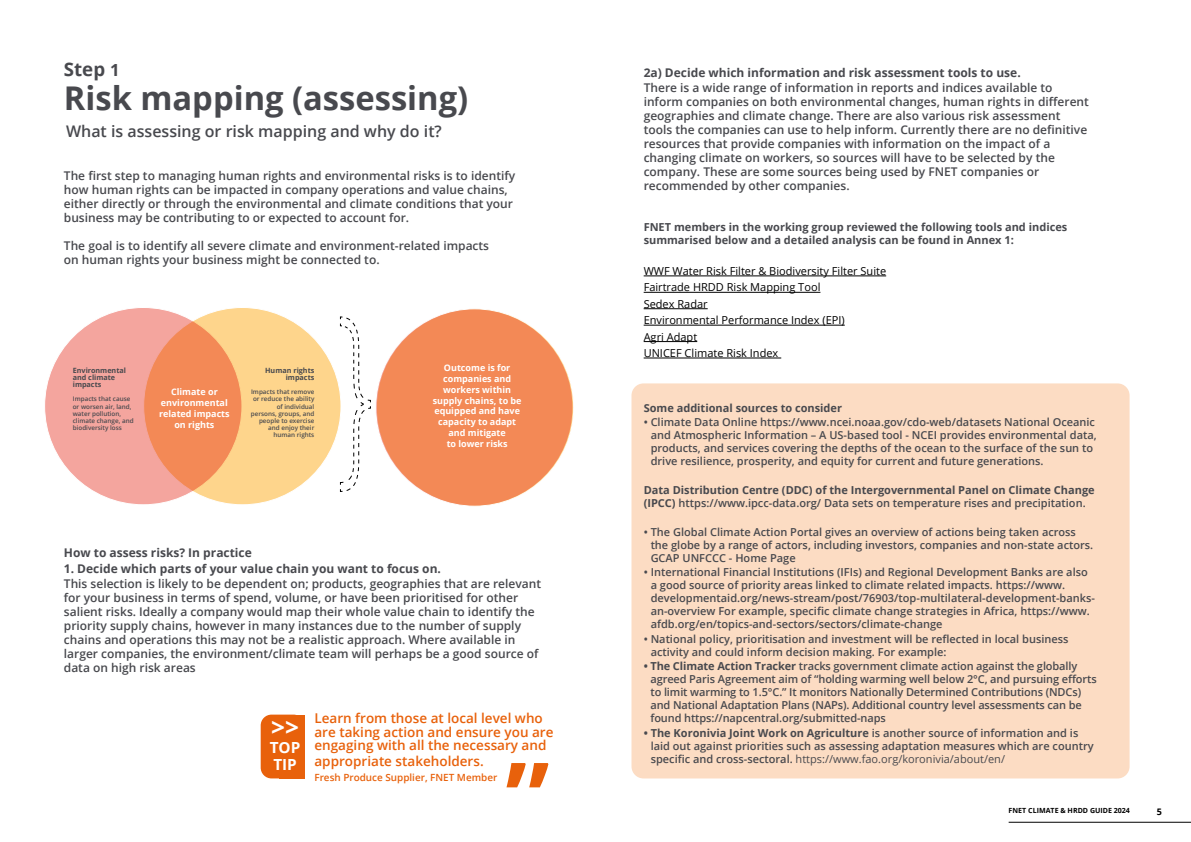
<style>
.page{position:relative;width:1191px;height:842px;background:#fff}
.page>*{position:absolute;margin:0;border:0;box-sizing:border-box;transform-origin:0 0}
.t1{font:700 99.5px "Open Sans";color:#e8610b}
.t2{font:700 32.7px "Open Sans";color:#48494e}
.t3{font:700 24.3px "Open Sans";color:#fff}
.t4{font:700 18.7px "Open Sans";color:#48494e}
.t5{font:600 16px "Open Sans";color:#48494e}
.t6{font:700 15.3px/17px "Open Sans";color:#fff}
.t7{font:600 13.5px/13.5px "Open Sans";color:#e8610b}
.t8{font:600 12px/14px "Open Sans";color:#48494e}
.t9{font:700 12px "Open Sans";color:#48494e}
.t10{font:600 11px/13px "Open Sans";color:#48494e}
.t11{font:700 11px/13px "Open Sans";color:#48494e}
.t12{font:11px/16.4px "Open Sans";color:#000}
.t13{font:600 9.9px "Open Sans";color:#e8610b}
.t14{font:700 9px/10.8px "Open Sans";color:#fff;text-align:center}
.t15{font:700 9px "Open Sans";color:#000}
.t16{font:700 7.2px/7.2px "Open Sans";color:#48494e}
.t17{font:700 7.1px "Open Sans";color:#000}
.t18{font:600 6.3px/7.2px "Open Sans";color:#48494e}
.s1{font-size:16.7px}
.s2{font-weight:600}
.s3{font-weight:700}
.s4{font-weight:400}
</style>
<div class="page">
<div style="left:631px;top:383px;width:498px;height:395px;background:#fcdcc3;border-radius:12px"></div>
<hr style="left:643px;top:276px;width:243px;height:1px;background:#000">
<hr style="left:643px;top:292px;width:177px;height:1px;background:#000">
<hr style="left:643px;top:308px;width:64px;height:1px;background:#000">
<hr style="left:643px;top:325px;width:201px;height:1px;background:#000">
<hr style="left:643px;top:341px;width:54px;height:1px;background:#000">
<hr style="left:643px;top:358px;width:138px;height:1px;background:#000">
<div style="left:45px;top:307px;width:197px;height:198px;background:#f4a59e;border-radius:50%"></div>
<svg style="left:144px;top:307px;width:197px;height:198px;background:#f9b878"></svg>
<div style="left:376px;top:309px;width:198px;height:197px;background:#f38956;border-radius:50%"></div>
<svg style="left:339px;top:316px;width:32px;height:176px"></svg>
<div style="left:261px;top:715px;width:43px;height:63px;background:#e8610b;border-radius:11px"></div>
<div style="left:279px;top:715px;width:25px;height:63px;background:#e8610b"></div>
<hr style="left:1008px;top:822px;width:183px;height:1px;background:#000">
<h3 class="t4" style="left:64px;top:56px;width:57px">Step <span class="s1">1</span></h3>
<h2 class="t2" style="left:64px;top:75px;width:406px">Risk mapping (assessing)</h2>
<h3 class="t5" style="left:66px;top:120px;width:377px">What is assessing or risk mapping and why do it?</h3>
<p class="t8" style="left:64px;top:169px;width:453px">The first step to managing human rights and environmental risks is to identify how human rights can be impacted in company operations and value chains, either directly or through the environmental and climate conditions that your business may be contributing to or expected to account for.</p>
<p class="t8" style="left:64px;top:239px;width:427px">The goal is to identify all severe climate and environment-related impacts on human rights your business might be connected to.</p>
<p class="t16" style="left:73px;top:366px;width:55px">Environmental and climate impacts</p>
<p class="t18" style="left:73px;top:395px;width:62px">Impacts that cause or worsen air, land, water pollution, climate change, and biodiversity loss</p>
<p class="t14" style="left:159px;top:386px;width:72px">Climate or environmental related impacts on rights</p>
<p class="t16" style="left:265px;top:366px;width:51px;text-align:right">Human rights impacts</p>
<p class="t18" style="left:251px;top:388px;width:65px;text-align:right">Impacts that remove or reduce the ability of individual persons, groups, and people to exercise and enjoy their human rights</p>
<p class="t14" style="left:433px;top:362px;width:90px">Outcome is for companies and workers within supply chains, to be equipped and have capacity to adapt and mitigate<br>to lower risks</p>
<p class="t9" style="left:64px;top:545px;width:189px">How to assess risks? In practice</p>
<p class="t9" style="left:64px;top:560px;width:378px">1. Decide which parts of your value chain you want to focus on.</p>
<p class="t8" style="left:64px;top:577px;width:479px">This selection is likely to be dependent on; products, geographies that are relevant for your business in terms of spend, volume, or have been prioritised for other salient risks. Ideally a company would map their whole value chain to identify the priority supply chains, however in many instances due to the number of supply chains and operations this may not be a realistic approach. Where available in larger companies, the environment/climate team will perhaps be a good source of data on high risk areas</p>
<h3 class="t3" style="left:271px;top:710px;width:29px">&gt;&gt;</h3>
<h3 class="t6" style="left:270px;top:738px;width:32px">TOP<br>TIP</h3>
<p class="t7" style="left:314px;top:711px;width:240px">Learn from those at local level who are taking action and ensure you are</p>
<h1 class="t1" style="left:549px;top:823px;width:46px;rotate:-180deg">“</h1>
<p class="t7" style="left:314px;top:737px;width:233px;line-height:15.3px">engaging with all the necessary and appropriate stakeholders.</p>
<p class="t13" style="left:314px;top:770px;width:184px">Fresh Produce Supplier, FNET Member</p>
<p class="t9" style="left:643px;top:64px;width:378px">2a) Decide which information and risk assessment tools to use.</p>
<p class="t8" style="left:643px;top:80px;width:447px">There is a wide range of information in reports and indices available to inform companies on both environmental changes, human rights in different geographies and climate change. There are also various risk assessment tools the companies can use to help inform. Currently there are no definitive resources that provide companies with information on the impact of a changing climate on workers, so sources will have to be selected by the company. These are some sources being used by FNET companies or recommended by other companies.</p>
<p class="t11" style="left:643px;top:220px;width:425px">FNET members in the working group reviewed the following tools and indices summarised below and a detailed analysis can be found in Annex 1:</p>
<p class="t12" style="left:643px;top:263px;width:244px">WWF Water Risk Filter &amp; Biodiversity Filter Suite<br>Fairtrade HRDD Risk Mapping Tool<br>Sedex Radar<br>Environmental Performance Index (EPI)<br>Agri Adapt<br>UNICEF Climate Risk Index</p>
<p class="t11" style="left:643px;top:401px;width:200px">Some additional sources to consider</p>
<p class="t10" style="left:650px;top:415px;width:447px;text-indent:-7px">• Climate Data Online https://www.ncei.noaa.gov/cdo-web/datasets National Oceanic and Atmospheric Information – A US-based tool - NCEI provides environmental data, products, and services covering the depths of the ocean to the surface of the sun to drive resilience, prosperity, and equity for current and future generations.</p>
<p class="t11" style="left:643px;top:483px;width:452px">Data Distribution Centre (DDC) of the Intergovernmental Panel on Climate Change (IPCC) <span class="s2">https://www.ipcc-data.org/ Data sets on temperature rises and precipitation.</span></p>
<p class="t10" style="left:650px;top:525px;width:444px;text-indent:-7px">• The Global Climate Action Portal gives an overview of actions being taken across the globe by a range of actors, including investors, companies and non-state actors.<br>GCAP UNFCCC - Home Page</p>
<p class="t10" style="left:650px;top:566px;width:446px;text-indent:-7px">• International Financial Institutions (IFIs) and Regional Development Banks are also a good source of priority areas linked to climate related impacts. https://www. developmentaid.org/news-stream/post/76903/top-multilateral-development-banks&shy;an-overview For example, specific climate change strategies in Africa, https://www. afdb.org/en/topics-and-sectors/sectors/climate-change</p>
<p class="t10" style="left:650px;top:632px;width:419px;text-indent:-7px">• National policy, prioritisation and investment will be reflected in local business activity and could inform decision making. For example:</p>
<p class="t10" style="left:650px;top:659px;width:448px;text-indent:-7px"><span class="s3">• The Climate Action Tracker</span> tracks government climate action against the globally agreed Paris Agreement aim of “holding warming well below 2°C, and pursuing efforts to limit warming to 1.5°C.” It monitors Nationally Determined Contributions (NDCs) and National Adaptation Plans (NAPs). Additional country level assessments can be found https://napcentral.org/submitted-naps</p>
<p class="t10" style="left:650px;top:726px;width:444px;text-indent:-7px"><span class="s3">• The Koronivia Joint Work on Agriculture</span> is another source of information and is laid out against priorities such as assessing adaptation measures which are country specific and cross-sectoral. <span class="s4">https://www.fao.org/koronivia/about/en/</span></p>
<p class="t17" style="left:1008px;top:806px;width:123px">FNET CLIMATE &amp; HRDD GUIDE 2024</p>
<p class="t15" style="left:1156px;top:805px;width:7px">5</p>
</div>
